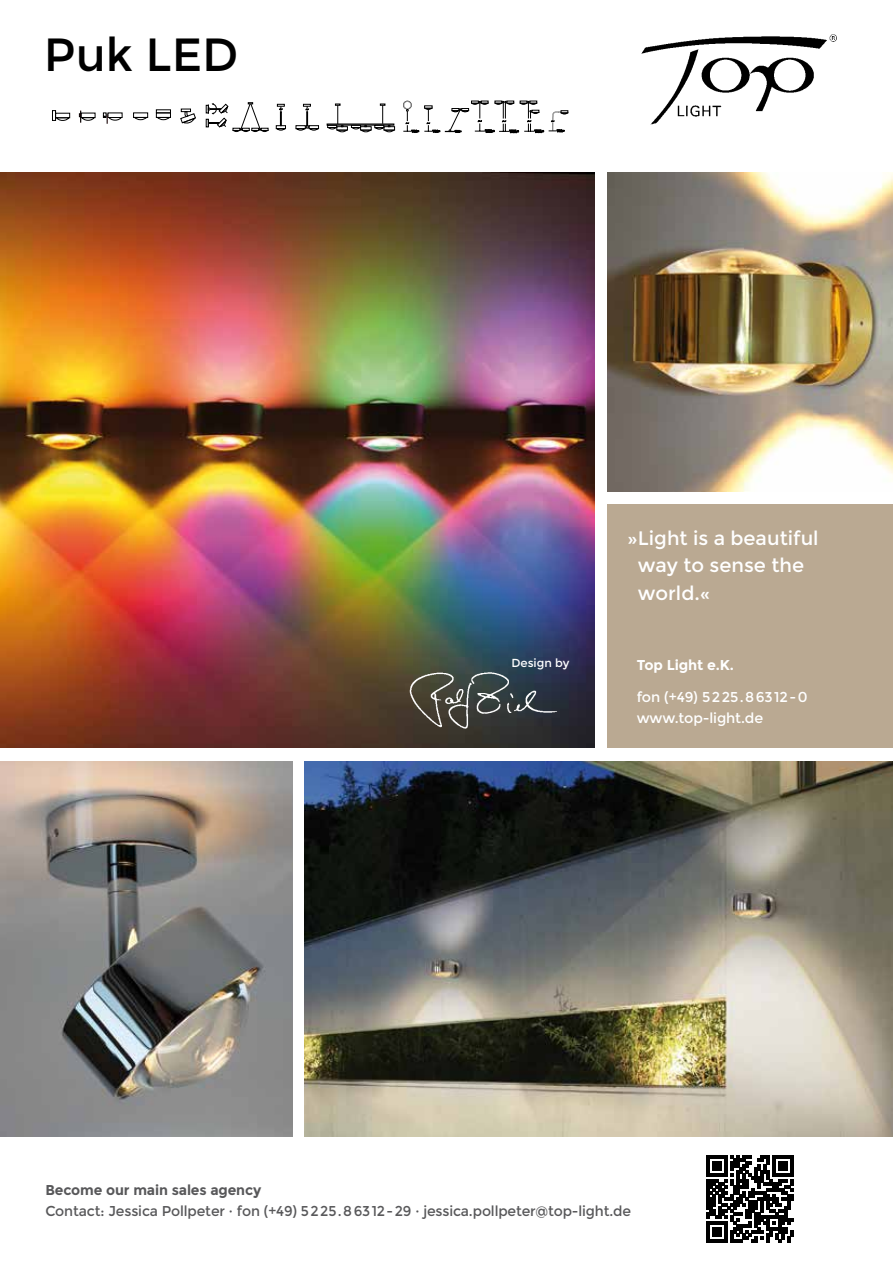
<style>
.page{position:relative;width:893px;height:1263px;background:#fff}
.page>*{position:absolute;margin:0;border:0;box-sizing:border-box;transform-origin:0 0}
.t1{font:46.5px "Montserrat";color:#000}
.t2{font:19.5px/27px "Montserrat";color:#fff}
.t3{font:14.25px "Montserrat";letter-spacing:-.01em;color:#58585a}
.t4{font:14.25px/21px "Montserrat";letter-spacing:-.01em;color:#fff}
.t5{font:700 14.25px "Montserrat";letter-spacing:-.01em;color:#58585a}
.t6{font:700 14.25px "Montserrat";letter-spacing:-.01em;color:#fff}
.t7{font:11.7px "Montserrat";color:#fff}
</style>
<div class="page">
<img style="left:305px;top:761px;width:588px;height:376px">
<img style="left:0;top:173px;width:595px;height:574px">
<img style="left:608px;top:173px;width:285px;height:319px">
<img style="left:0;top:761px;width:292px;height:376px">
<img style="left:641px;top:34px;width:196px;height:91px">
<div style="left:276px;top:125px;width:10px;height:4px;border:1px solid #000"></div>
<svg style="left:276px;top:104px;width:9px;height:26px"></svg>
<div style="left:133px;top:113px;width:15px;height:5px;border:1px solid #000"></div>
<svg style="left:134px;top:117px;width:13px;height:3px"></svg>
<svg style="left:52px;top:110px;width:18px;height:11px"></svg>
<svg style="left:79px;top:111px;width:16px;height:12px"></svg>
<svg style="left:103px;top:112px;width:19px;height:12px"></svg>
<div style="left:384px;top:126px;width:11px;height:4px;border:1px solid #000"></div>
<svg style="left:327px;top:104px;width:67px;height:28px"></svg>
<svg style="left:156px;top:109px;width:15px;height:11px"></svg>
<svg style="left:180px;top:109px;width:16px;height:15px"></svg>
<div style="left:309px;top:125px;width:10px;height:4px;border:1px solid #000"></div>
<svg style="left:296px;top:104px;width:22px;height:27px"></svg>
<svg style="left:206px;top:102px;width:62px;height:30px"></svg>
<svg style="left:403px;top:101px;width:165px;height:32px"></svg>
<div style="left:608px;top:504px;width:285px;height:244px;background:#baa992"></div>
<img style="left:406px;top:671px;width:156px;height:64px">
<svg style="left:706px;top:1155px;width:87px;height:87px"></svg>
<h1 class="t1" style="left:44px;top:28px;width:196px">Puk LED</h1>
<p class="t7" style="left:511px;top:656px;width:60px">Design by</p>
<h2 class="t2" style="left:638px;top:525px;width:182px;text-indent:-11px">»Light is a beautiful way to sense the world.«</h2>
<p class="t6" style="left:637px;top:657px;width:99px">Top Light e.K.</p>
<p class="t4" style="left:637px;top:687px;width:172px">fon (+49) 5225.86312-0 www.top-light.de</p>
<p class="t5" style="left:45px;top:1181px;width:217px">Become our main sales agency</p>
<p class="t3" style="left:45px;top:1202px;width:587px">Contact: Jessica Pollpeter · fon (+49) 5225.86312-29 · jessica.pollpeter@top-light.de</p>
</div>
